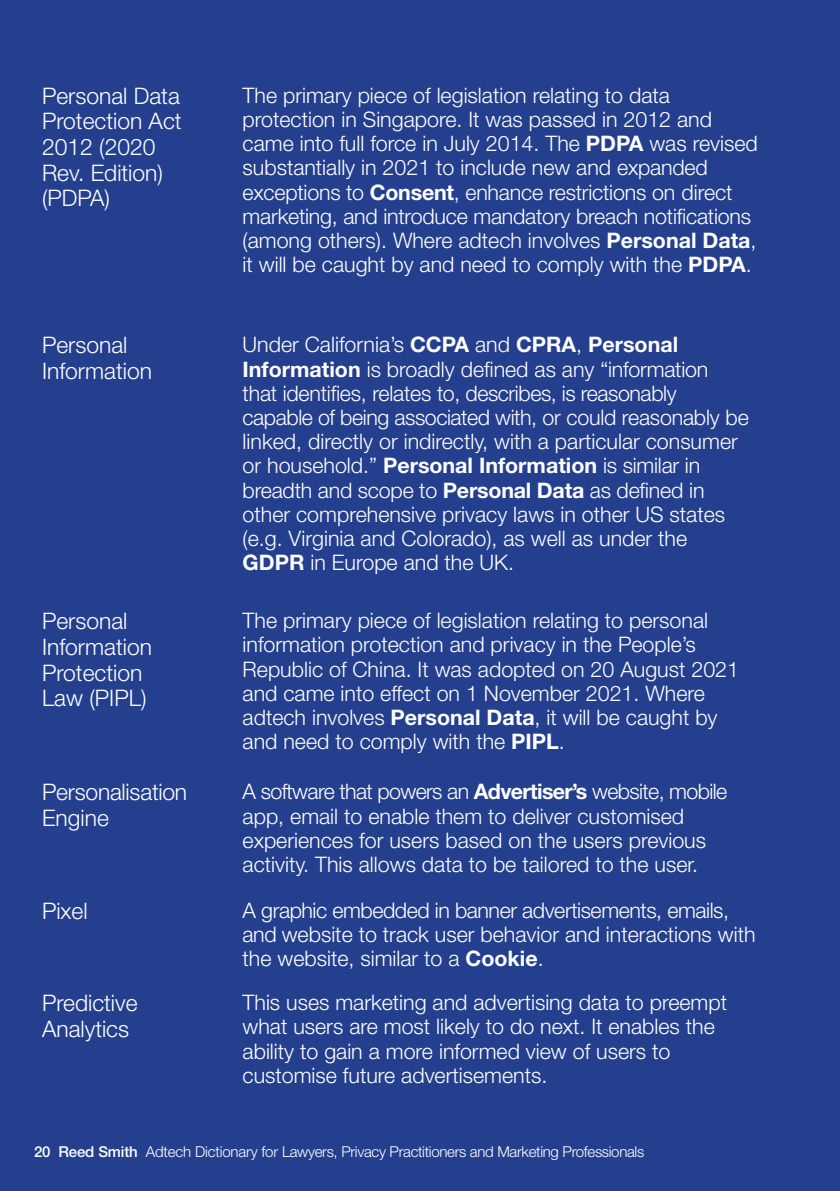
<style>
.page{position:relative;width:840px;height:1191px;background:#fff}
.page>*{position:absolute;margin:0;border:0;box-sizing:border-box;transform-origin:0 0}
.t1{font:300 22.8px/25.6px "Helvetica Neue LT Std";color:#fff}
.t2{font:300 21.4px/24.2px "Helvetica Neue LT Std";color:#fff}
.t3{font:300 15px "Helvetica Neue LT Std";letter-spacing:-.02em;color:#fff}
.s1{font-weight:700}
.s2{font-weight:500}
</style>
<div class="page">
<div style="left:0;top:0;width:839px;height:1191px;background:#253f8f"></div>
<p class="t1" style="left:42px;top:82px;width:141px">Personal Data<br>Protection Act<br>2012 (2020<br>Rev. Edition) (PDPA)</p>
<p class="t2" style="left:242px;top:83px;width:516px">The primary piece of legislation relating to data protection in Singapore. It was passed in 2012 and came into full force in July 2014. The <span class="s1">PDPA</span> was revised substantially in 2021 to include new and expanded exceptions to <span class="s1">Consent</span>, enhance restrictions on direct marketing, and introduce mandatory breach notifications (among others). Where adtech involves <span class="s1">Personal Data</span>, it will be caught by and need to comply with the <span class="s1">PDPA</span>.</p>
<p class="t1" style="left:42px;top:332px;width:111px">Personal<br>Information</p>
<p class="t2" style="left:242px;top:332px;width:507px">Under California’s <span class="s1">CCPA</span> and <span class="s1">CPRA</span>, <span class="s1">Personal Information</span> is broadly defined as any “information<br>that identifies, relates to, describes, is reasonably capable of being associated with, or could reasonably be linked, directly or indirectly, with a particular consumer or household.” <span class="s1">Personal Information</span> is similar in breadth and scope to <span class="s1">Personal Data</span> as defined in other comprehensive privacy laws in other US states (e.g. Virginia and Colorado), as well as under the <span class="s1">GDPR</span> in Europe and the UK.</p>
<p class="t1" style="left:42px;top:608px;width:111px">Personal<br>Information<br>Protection<br>Law (PIPL)</p>
<p class="t2" style="left:242px;top:608px;width:497px">The primary piece of legislation relating to personal information protection and privacy in the People’s Republic of China. It was adopted on 20 August 2021 and came into effect on 1 November 2021. Where adtech involves <span class="s1">Personal Data</span>, it will be caught by and need to comply with the <span class="s1">PIPL</span>.</p>
<p class="t1" style="left:42px;top:779px;width:147px">Personalisation<br>Engine</p>
<p class="t2" style="left:242px;top:779px;width:486px">A software that powers an <span class="s1">Advertiser’s</span> website, mobile app, email to enable them to deliver customised experiences for users based on the users previous activity. This allows data to be tailored to the user.</p>
<p class="t1" style="left:42px;top:897px;width:47px">Pixel</p>
<p class="t2" style="left:242px;top:897px;width:514px">A graphic embedded in banner advertisements, emails, and website to track user behavior and interactions with the website, similar to a <span class="s1">Cookie</span>.</p>
<p class="t1" style="left:42px;top:989px;width:97px">Predictive<br>Analytics</p>
<p class="t2" style="left:242px;top:990px;width:485px">This uses marketing and advertising data to preempt what users are most likely to do next. It enables the ability to gain a more informed view of users to customise future advertisements.</p>
<p class="t3" style="left:34px;top:1142px;width:611px"><span class="s2">20 Reed Smith</span> Adtech Dictionary for Lawyers, Privacy Practitioners and Marketing Professionals</p>
</div>
